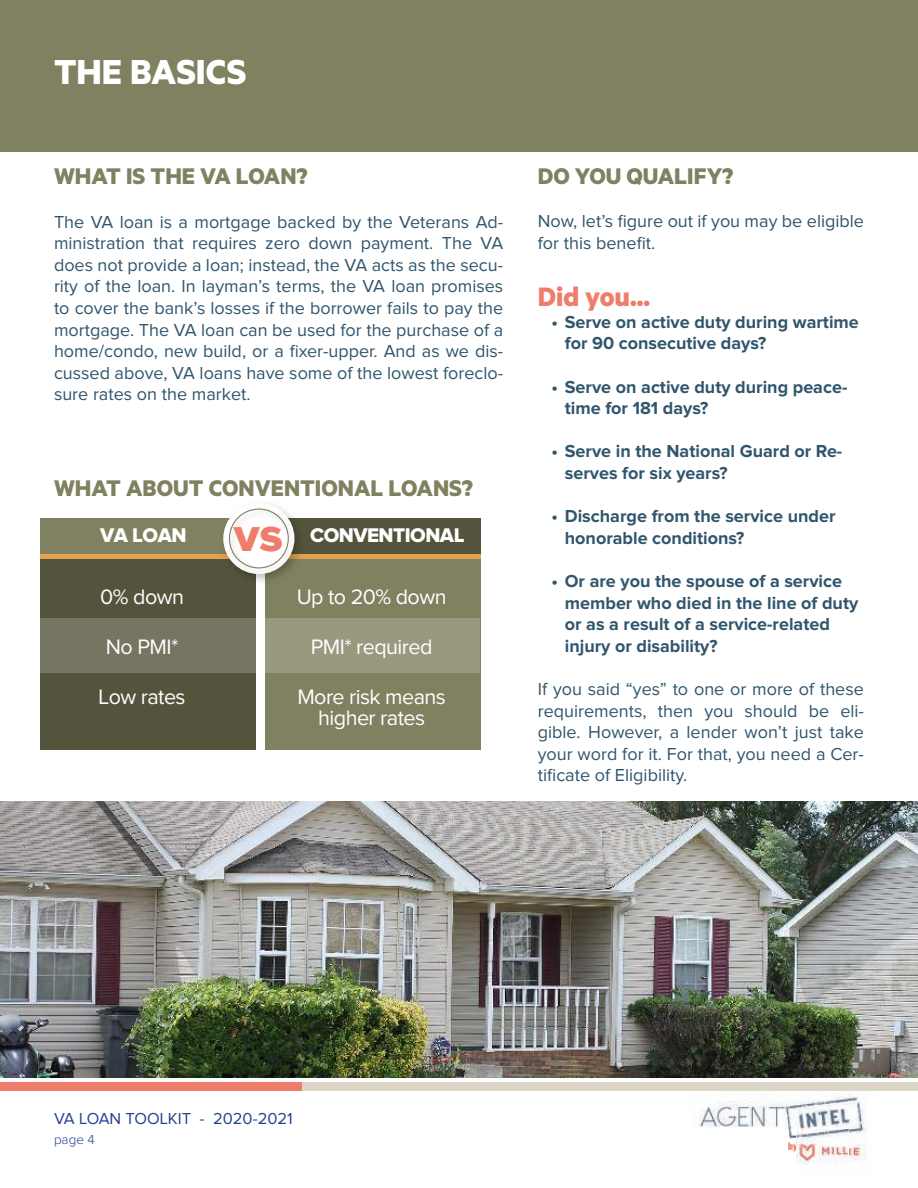
<style>
.page{position:relative;width:918px;height:1188px;background:#fff}
.page>*{position:absolute;margin:0;border:0;box-sizing:border-box;transform-origin:0 0}
.t1{font:49.5px "Proxima Nova Extrabld";color:#ee7d6c}
.t2{font:700 39px "Metric";color:#fff}
.t3{font:700 30px "Metric";color:#ee7d6c}
.t4{font:700 25.5px "Metric";color:#808160}
.t5{font:21.75px/21.6px "Proxima Nova";letter-spacing:-.025em;color:#fff;text-align:center}
.t6{font:20.55px "Proxima Nova Extrabld";letter-spacing:-.025em;color:#fff}
.t7{font:18px/21.6px "Proxima Nova";color:#30556d;text-align:justify}
.t8{font:700 18px/21.6px "Proxima Nova";color:#30556d}
.t9{font:16.5px "Proxima Nova";color:#253f8e}
.t10{font:300 13.5px "Proxima Nova";color:#253f8e}
</style>
<div class="page">
<div style="left:0;top:1082px;width:918px;height:9px;background:#ef7d6b"></div>
<div style="left:302px;top:1082px;width:616px;height:9px;background:#dcd5c8"></div>
<img style="left:699px;top:1094px;width:168px;height:70px">
<img style="left:0;top:801px;width:918px;height:277px">
<div style="left:0;top:0;width:918px;height:151px;background:#808160"></div>
<div style="left:40px;top:519px;width:216px;height:231px;background:#54543c"></div>
<div style="left:265px;top:519px;width:215px;height:231px;background:#808160"></div>
<div style="left:40px;top:519px;width:216px;height:40px;background:#e2a14c"></div>
<div style="left:40px;top:519px;width:216px;height:35px;background:#808160"></div>
<div style="left:265px;top:519px;width:215px;height:40px;background:#e2a14c"></div>
<div style="left:265px;top:519px;width:215px;height:35px;background:#54543c"></div>
<img style="left:217px;top:518px;width:91px;height:64px">
<img style="left:223px;top:504px;width:77px;height:75px">
<div style="left:229px;top:508px;width:60px;height:60px;border:1px solid #808160;border-radius:50%"></div>
<svg style="left:40px;top:618px;width:440px;height:55px;background:#898973"></svg>
<h2 class="t2" style="left:54px;top:58px;width:194px">THE BASICS</h2>
<h3 class="t4" style="left:54px;top:168px;width:256px">WHAT IS THE VA LOAN?</h3>
<p class="t7" style="left:54px;top:212px;width:451px">The VA loan is a mortgage backed by the Veterans Ad&shy;ministration that requires zero down payment. The VA does not provide a loan; instead, the VA acts as the secu&shy;rity of the loan. In layman’s terms, the VA loan promises to cover the bank’s losses if the borrower fails to pay the mortgage. The VA loan can be used for the purchase of a home/condo, new build, or a fixer-upper. And as we dis&shy;cussed above, VA loans have some of the lowest foreclo&shy;sure rates on the market.</p>
<h3 class="t4" style="left:54px;top:479px;width:421px">WHAT ABOUT CONVENTIONAL LOANS?</h3>
<h1 class="t1" style="left:234px;top:514px;width:51px">vs</h1>
<p class="t6" style="left:100px;top:527px;width:88px">VA LOAN</p>
<p class="t6" style="left:310px;top:527px;width:156px">CONVENTIONAL</p>
<p class="t5" style="left:100px;top:587px;width:85px">0% down</p>
<p class="t5" style="left:106px;top:637px;width:74px">No PMI*</p>
<p class="t5" style="left:99px;top:687px;width:89px">Low rates</p>
<p class="t5" style="left:297px;top:587px;width:151px">Up to 20% down</p>
<p class="t5" style="left:311px;top:637px;width:123px">PMI* required</p>
<p class="t5" style="left:297px;top:687px;width:150px">More risk means higher rates</p>
<h3 class="t4" style="left:538px;top:167px;width:197px">DO YOU QUALIFY?</h3>
<p class="t7" style="left:538px;top:211px;width:328px">Now, let’s figure out if you may be eligible for this benefit.</p>
<h3 class="t3" style="left:538px;top:286px;width:114px">Did you...</h3>
<p class="t8" style="left:565px;top:311px;width:296px;text-indent:-14px">• Serve on active duty during wartime for 90 consecutive days?</p>
<p class="t8" style="left:565px;top:376px;width:284px;text-indent:-14px">• Serve on active duty during peace&shy;time for 181 days?</p>
<p class="t8" style="left:565px;top:441px;width:279px;text-indent:-14px">• Serve in the National Guard or Re&shy;serves for six years?</p>
<p class="t8" style="left:565px;top:506px;width:272px;text-indent:-14px">• Discharge from the service under honorable conditions?</p>
<p class="t8" style="left:565px;top:571px;width:295px;text-indent:-14px">• Or are you the spouse of a service member who died in the line of duty or as a result of a service-related injury or disability?</p>
<p class="t7" style="left:538px;top:679px;width:328px">If you said “yes” to one or more of these requirements, then you should be eli&shy;gible. However, a lender won’t just take your word for it. For that, you need a Cer&shy;tificate of Eligibility.</p>
<p class="t9" style="left:54px;top:1112px;width:240px">VA LOAN TOOLKIT - 2020-2021</p>
<p class="t10" style="left:54px;top:1134px;width:42px">page 4</p>
</div>
